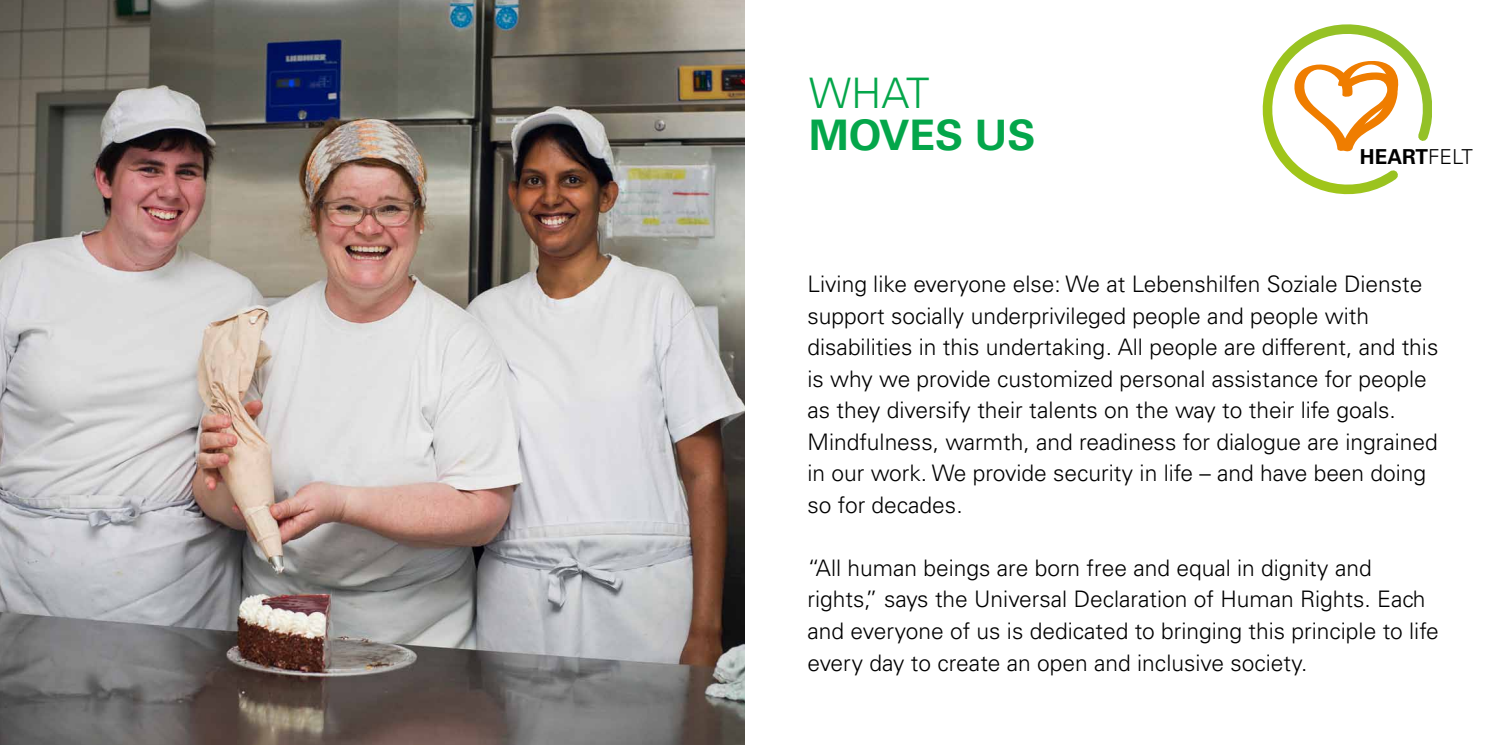
<style>
.page{position:relative;width:1489px;height:745px;background:#fff}
.page>*{position:absolute;margin:0;border:0;box-sizing:border-box;transform-origin:0 0}
.t1{font:700 42px "Univers LT";color:#04a64a}
.t2{font:300 42px "Univers LT";color:#04a64a}
.t3{font:300 22.75px/31.5px "Univers LT";color:#000}
.t4{font:700 20.65px "Univers LT";color:#000}
.s1{font-weight:300}
</style>
<div class="page">
<img style="left:0;top:0;width:744px;height:744px">
<svg style="left:1262px;top:24px;width:169px;height:171px"></svg>
<h1 class="t2" style="left:809px;top:68px;width:122px">what</h1>
<h1 class="t1" style="left:809px;top:110px;width:228px">MOVES US</h1>
<p class="t4" style="left:1359px;top:145px;width:91px">HEART<span class="s1">FELT</span></p>
<p class="t3" style="left:807px;top:268px;width:632px">Living like everyone else: We at Lebenshilfen Soziale Dienste support socially underprivileged people and people with disabilities in this undertaking. All people are different, and this is why we provide customized personal assistance for people as they diversify their talents on the way to their life goals.<br>Mindfulness, warmth, and readiness for dialogue are ingrained in our work. We provide security in life – and have been doing so for decades.</p>
<p class="t3" style="left:807px;top:551px;width:632px">“All human beings are born free and equal in dignity and rights,” says the Universal Declaration of H uman Rights. Each and everyone of us is dedicated to bringing this principle to life every day to create an open and inclusive society.</p>
</div>
